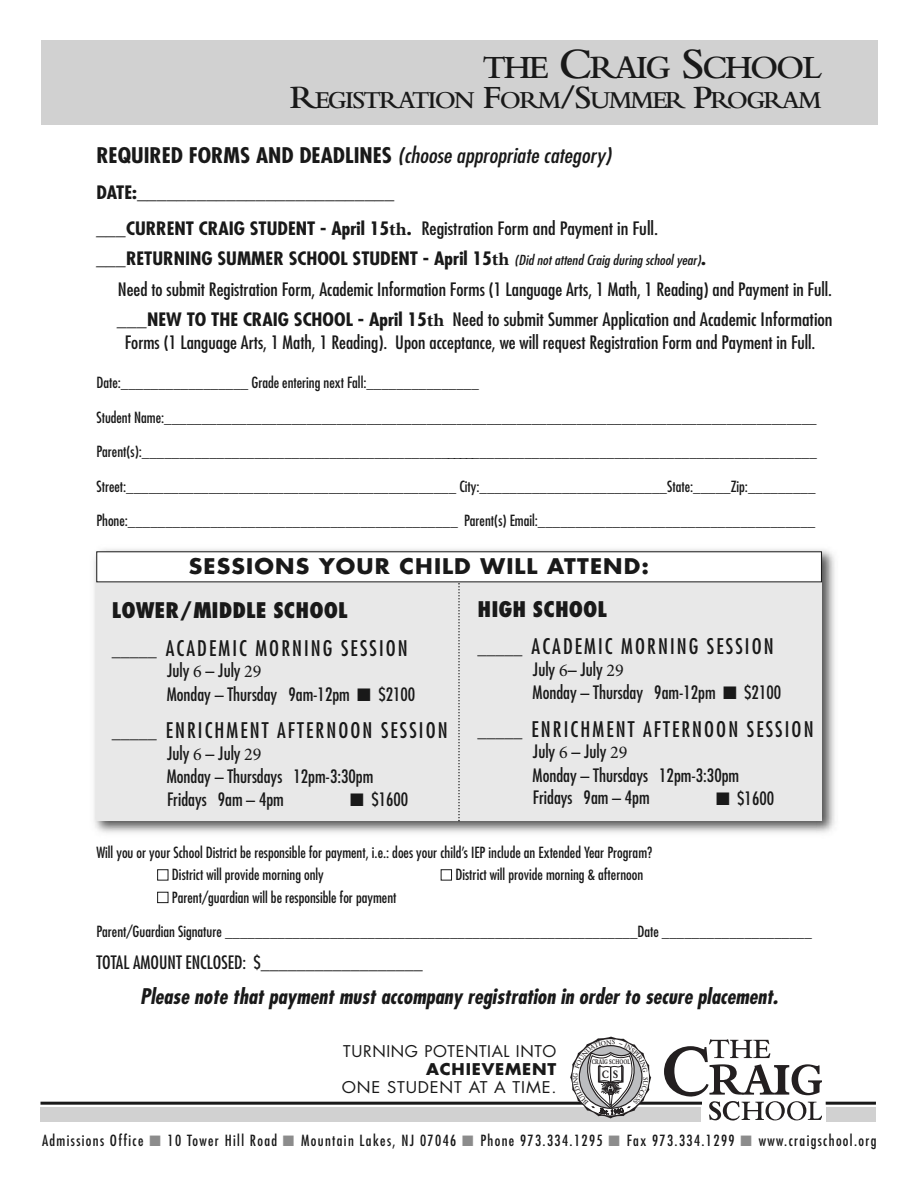
<style>
.page{position:relative;width:918px;height:1188px;background:#fff}
.page>*{position:absolute;margin:0;border:0;box-sizing:border-box;transform-origin:0 0}
.t1{font:600 33.75px "Bembo Std";letter-spacing:-.065em;color:#191919}
.t2{font:600 25.35px "Bembo Std";letter-spacing:-.065em;color:#191919}
.t3{font:condensed 21px/37.5px "Futura Std";letter-spacing:.1em;color:#191919}
.t4{font:italic 700 condensed 21px "Futura Std";color:#191919}
.t5{font:italic condensed 21px "Futura Std";color:#191919;scale:1.1 1}
.t6{font:700 21px "Futura Std";letter-spacing:.05em;color:#191919;scale:1.05 1}
.t7{font:condensed 18px/23px "Futura Std";color:#191919}
.t8{font:condensed 18px/23.2px "Futura Std";color:#191919;text-align:center;scale:1.1 1}
.t9{font:condensed 18px/31.7px "Futura Std";color:#191919;scale:1.05 1}
.t10{font:700 condensed 18px/35.4px "Futura Std";color:#191919;scale:1.1 1}
.t11{font:15.75px "Futura Std";letter-spacing:.04em;color:#191919}
.t12{font:15.75px "Futura Std";letter-spacing:.04em;color:#191919;scale:1.05 1}
.t13{font:700 15.75px "Futura Std";letter-spacing:.05em;color:#191919;scale:1.05 1}
.t14{font:condensed 15px "Futura Std";color:#191919}
.t15{font:condensed 15px "Futura Std";letter-spacing:.09em;color:#191919}
.t16{font:700 11.85px "Bembo";color:#231f20;scale:.83 1}
.t17{font:700 7.2px "Bembo";color:#231f20;scale:.65 1}
.s1{font-size:45px}
.s2{font-size:33.75px}
.s3{font-weight:700;font-style:normal}
.s4{font-weight:400;font-style:italic}
.s5{font-family:"Minion Pro";font-stretch:normal}
.s6{font-weight:400}
.s7{font-style:italic}
.s8{font-weight:700}
.s9{font-family:"Minion Pro";font-weight:700;font-stretch:normal}
.s10{font-style:italic;font-size:13.5px}
.s11{font-weight:800}
.s12{font-size:18px}
.s13{color:#fff}
.s14{color:#8c8c8c}
</style>
<div class="page">
<div style="left:41px;top:40px;width:837px;height:85px;background:#d1d1d1"></div>
<div style="left:40px;top:1108px;width:661px;height:14px;background:#d1d1d1"></div>
<hr style="left:41px;top:1102px;width:661px;height:3px;background:#191919">
<div style="left:826px;top:1108px;width:50px;height:14px;background:#d1d1d1"></div>
<hr style="left:826px;top:1102px;width:50px;height:3px;background:#191919">
<svg style="left:664px;top:1039px;width:158px;height:82px"></svg>
<img style="left:94px;top:549px;width:741px;height:284px">
<div style="left:96px;top:552px;width:726px;height:269px;background:#e8e8e8"></div>
<div style="left:97px;top:552px;width:724px;height:29px;background:#fff"></div>
<div style="left:96px;top:551px;width:726px;height:31px;border:1px solid #191919"></div>
<svg style="left:458px;top:583px;width:2px;height:238px"></svg>
<svg style="left:570px;top:1037px;width:81px;height:82px"></svg>
<h1 class="t1" style="left:483px;top:56px;width:340px">THE <span class="s1">C</span>RAIG <span class="s1">S</span>CHOOL</h1>
<h2 class="t2" style="left:290px;top:91px;width:533px"><span class="s2">R</span>EGISTRATION <span class="s2">F</span>ORM<span class="s2">/S</span>UMMER <span class="s2">P</span>ROGRAM</h2>
<h3 class="t5" style="left:96px;top:146px;width:470px"><span class="s3">REQUIRED FORMS AND DEADLINES</span> (choose appropriate category)</h3>
<p class="t10" style="left:96px;top:177px;width:512px">DATE:__________________________<br><span class="s4">___</span>CURRENT CRAIG STUDENT - April 15<span class="s5">th</span>. <span class="s6">Registration Form and Payment in Full.</span></p>
<p class="t9" style="left:118px;top:243px;width:682px;text-indent:-21px"><span class="s7">___</span><span class="s8">RETURNING SUMMER SCHOOL STUDENT - April 15</span><span class="s9">th</span> <span class="s10">(Did not attend Craig during school year)</span><span class="s8">.<br></span>Need to submit Registration Form, Academic Information Forms (1 Language Arts, 1 Math, 1 Reading) and Payment in Full.</p>
<p class="t8" style="left:117px;top:309px;width:652px"><span class="s7">___</span><span class="s8">NEW TO THE CRAIG SCHOOL - April 15</span><span class="s9">th</span> Need to submit Summer Application and Academic Information<br>Forms (1 Language Arts, 1 Math, 1 Reading). Upon acceptance, we will request Registration Form and Payment in Full.</p>
<p class="t14" style="left:96px;top:376px;width:384px">Date:_________________ Grade entering next Fall:_______________</p>
<p class="t14" style="left:96px;top:410px;width:722px">Student Name:_______________________________________________________________________________________</p>
<p class="t14" style="left:96px;top:445px;width:722px">Parent(s):___________________________________________________________________________________________</p>
<p class="t14" style="left:96px;top:479px;width:721px">Street:____________________________________________ City:_________________________State:_____Zip:_________</p>
<p class="t14" style="left:96px;top:514px;width:721px">Phone:____________________________________________ Parent(s) Email:_____________________________________</p>
<h3 class="t6" style="left:189px;top:557px;width:440px">SESSIONS YOUR CHILD WILL ATTEND:</h3>
<h3 class="t3" style="left:112px;top:593px;width:298px"><span class="s11">LOWER/MIDDLE SCHOOL<br></span><span class="s12">_____</span> ACADEMIC MORNING SESSION</h3>
<p class="t7" style="left:167px;top:660px;width:250px;line-height:23.5px">July <span class="s5">6</span> – July <span class="s5">29<br></span>Monday – Thursday 9am-12pm ■ $2100</p>
<h3 class="t3" style="left:112px;top:713px;width:338px"><span class="s12">_____</span> ENRICHMENT AFTERNOON SESSION</h3>
<p class="t7" style="left:167px;top:743px;width:208px">July <span class="s5">6</span> – July <span class="s5">29<br></span>Monday – Thursdays 12pm-3:30pm<br>Fridays 9am – 4pm</p>
<p class="t7" style="left:350px;top:789px;width:60px">■ $1600</p>
<h3 class="t3" style="left:478px;top:592px;width:298px"><span class="s11">HIGH SCHOOL<br></span><span class="s12">_____</span> ACADEMIC MORNING SESSION</h3>
<p class="t7" style="left:533px;top:658px;width:250px;line-height:23.5px">July <span class="s5">6</span>– July <span class="s5">29<br></span>Monday – Thursday 9am-12pm ■ $2100</p>
<h3 class="t3" style="left:478px;top:712px;width:338px"><span class="s12">_____</span> ENRICHMENT AFTERNOON SESSION</h3>
<p class="t7" style="left:533px;top:741px;width:208px">July <span class="s5">6</span> – July <span class="s5">29<br></span>Monday – Thursdays 12pm-3:30pm<br>Fridays 9am – 4pm</p>
<p class="t7" style="left:716px;top:788px;width:60px">■ $1600</p>
<p class="t14" style="left:96px;top:845px;width:557px">Will you or your School District be responsible for payment, i.e.: does your child’s IEP include an Extended Year Program?</p>
<p class="t14" style="left:157px;top:868px;width:168px"><span class="s13">■</span> District will provide morning only</p>
<p class="t14" style="left:441px;top:868px;width:204px"><span class="s13">■</span> District will provide morning &amp; afternoon</p>
<p class="t14" style="left:157px;top:890px;width:241px"><span class="s13">■</span> Parent/guardian will be responsible for payment</p>
<p class="t14" style="left:96px;top:925px;width:717px">Parent/Guardian Signature _______________________________________________________Date ____________________</p>
<p class="t7" style="left:96px;top:952px;width:328px">TOTAL AMOUNT ENCLOSED: $__________________</p>
<h3 class="t4" style="left:140px;top:987px;width:639px">Please note that payment must accompany registration in order to secure placement.</h3>
<p class="t11" style="left:343px;top:1044px;width:215px">TURNING POTENTIAL INTO</p>
<p class="t13" style="left:426px;top:1062px;width:126px">ACHIEVEMENT</p>
<p class="t12" style="left:342px;top:1080px;width:206px">ONE STUDENT AT A TIME.</p>
<p class="t17" style="left:592px;top:1059px;width:61px">CRAIG SCHOOL</p>
<p class="t16" style="left:602px;top:1070px;width:22px">C S</p>
<p class="t15" style="left:42px;top:1134px;width:836px">Admissions Office <span class="s14">■</span> 10 Tower Hill Road <span class="s14">■</span> Mountain Lakes, NJ 07046 <span class="s14">■</span> Phone 973.334.1295 <span class="s14">■</span> Fax 973.334.1299 <span class="s14">■</span> www.craigschool.org</p>
</div>
